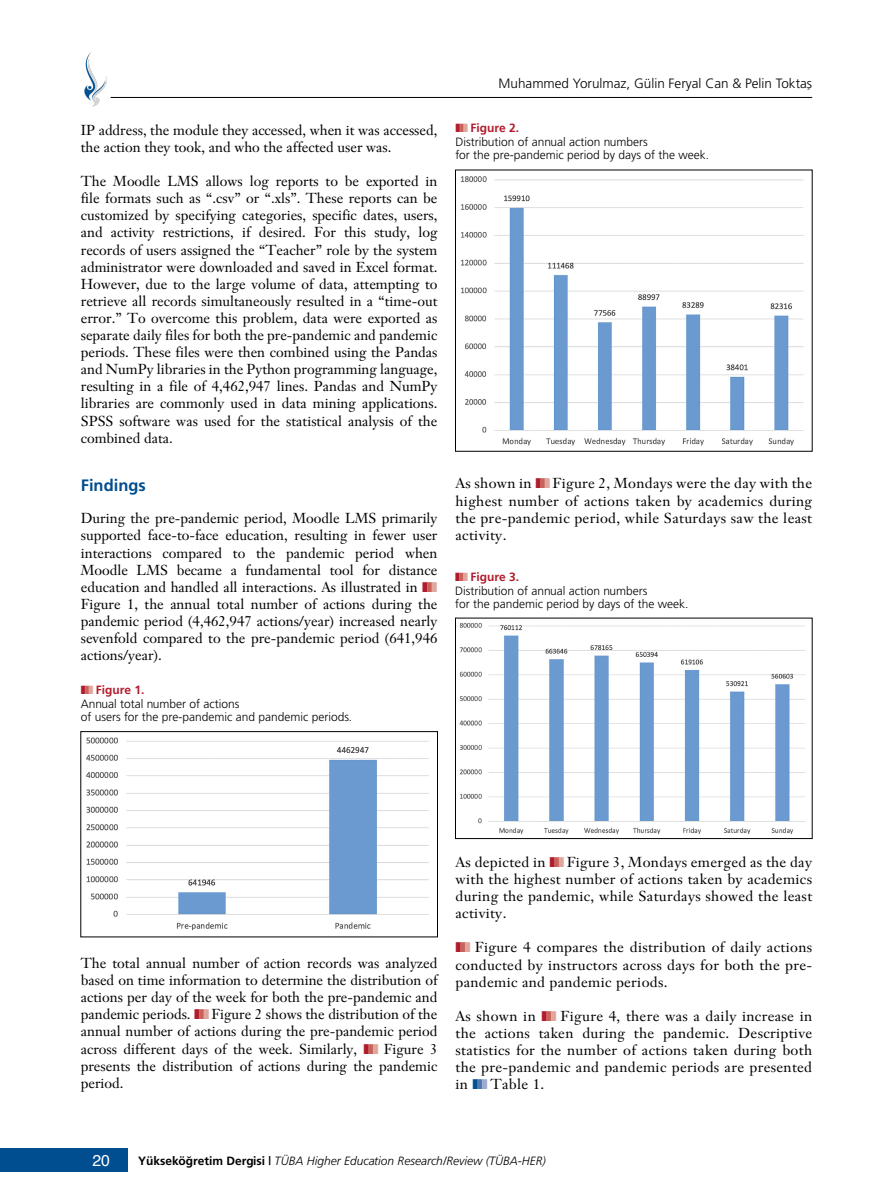
<style>
.page{position:relative;width:893px;height:1191px;background:#fff}
.page>*{position:absolute;margin:0;border:0;box-sizing:border-box;transform-origin:0 0}
.t1{font:16.5px "Frutiger Bold Tr";color:#004e8f}
.t2{font:15.75px "Helvetica";color:#fff}
.t3{font:14.25px/17.1px "Janson YKY";color:#000;text-align:justify}
.t4{font:14.25px "Janson YKY";letter-spacing:.02em;color:#000}
.t5{font:13.5px "Frutiger Light Nr Tr";color:#000}
.t6{font:12px/13.5px "Frutiger Light Nr Tr";color:#010202}
.t7{font:12px "Frutiger Light Italic Tr";color:#000}
.t8{font:12px "Frutiger Bold Tr";color:#b11c2c}
.s1{color:#004e8f}
.s2{font-family:"Frutiger Bold Tr"}
</style>
<div class="page">
<div style="left:0;top:1148px;width:128px;height:23px;background:#004e8f"></div>
<hr style="left:111px;top:97px;width:701px;height:1px;background:#000">
<img style="left:84px;top:52px;width:27px;height:54px">
<img style="left:86px;top:737px;width:343px;height:194px">
<div style="left:81px;top:731px;width:357px;height:206px;border:1px solid #000"></div>
<img style="left:461px;top:176px;width:343px;height:270px">
<img style="left:459px;top:623px;width:346px;height:212px">
<p class="t3" style="left:81px;top:121px;width:358px">IP address, the module they accessed, when it was accessed, the action they took, and who the affected user was.</p>
<p class="t3" style="left:81px;top:172px;width:358px">The Moodle LMS allows log reports to be exported in file formats such as “.csv” or “.xls”. These reports can be customized by specifying categories, specific dates, users, and activity restrictions, if desired. For this study, log records of users assigned the “Teacher” role by the system administrator were downloaded and saved in Excel format.<br>However, due to the large volume of data, attempting to retrieve all records simultaneously resulted in a “time-out error.” To overcome this problem, data were exported as separate daily files for both the pre-pandemic and pandemic periods. These files were then combined using the Pandas and NumPy libraries in the Python programming language, resulting in a file of 4,462,947 lines. Pandas and NumPy libraries are commonly used in data mining applications.<br>SPSS software was used for the statistical analysis of the combined data.</p>
<p class="t1" style="left:81px;top:476px;width:67px">Findings</p>
<p class="t3" style="left:81px;top:509px;width:358px;text-align:left">During the pre-pandemic period, Moodle LMS primarily supported face-to-face education, resulting in fewer user interactions compared to the pandemic period when Moodle LMS became a fundamental tool for distance education and handled all interactions. As illustrated in Figure 1, the annual total number of actions during the pandemic period (4,462,947 actions/year) increased nearly sevenfold compared to the pre-pandemic period (641,946 actions/year).</p>
<p class="t8" style="left:96px;top:683px;width:50px">Figure 1.</p>
<p class="t6" style="left:81px;top:697px;width:273px">Annual total number of actions<br>of users for the pre-pandemic and pandemic periods.</p>
<p class="t5" style="left:499px;top:76px;width:315px">Muhammed Yorulmaz, Gülin Feryal Can &amp; Pelin Toktaş</p>
<p class="t8" style="left:470px;top:121px;width:50px">Figure 2.</p>
<p class="t6" style="left:455px;top:135px;width:255px">Distribution of annual action numbers<br>for the pre-pandemic period by days of the week.</p>
<p class="t4" style="left:455px;top:474px;width:78px">As shown in</p>
<p class="t3" style="left:455px;top:475px;width:358px;text-indent:97px">Figure 2, Mondays were the day with the highest number of actions taken by academics during the pre-pandemic period, while Saturdays saw the least activity.</p>
<p class="t8" style="left:470px;top:570px;width:50px">Figure 3.</p>
<p class="t6" style="left:455px;top:584px;width:235px">Distribution of annual action numbers<br>for the pandemic period by days of the week.</p>
<p class="t3" style="left:81px;top:954px;width:358px">The total annual number of action records was analyzed based on time information to determine the distribution of actions per day of the week for both the pre-pandemic and pandemic periods.</p>
<p class="t3" style="left:81px;top:1005px;width:358px;text-indent:131px">Figure 2 shows the distribution of the annual number of actions during the pre-pandemic period across different days of the week. Similarly,</p>
<p class="t3" style="left:81px;top:1040px;width:358px;text-indent:303px">Figure 3 presents the distribution of actions during the pandemic period.</p>
<p class="t4" style="left:455px;top:853px;width:92px">As depicted in</p>
<p class="t3" style="left:455px;top:853px;width:358px;text-indent:111px">Figure 3, Mondays emerged as the day with the highest number of actions taken by academics during the pandemic, while Saturdays showed the least activity.</p>
<p class="t3" style="left:455px;top:939px;width:358px;text-indent:19px">Figure 4 compares the distribution of daily actions conducted by instructors across days for both the pre&shy;pandemic and pandemic periods.</p>
<p class="t4" style="left:455px;top:1007px;width:82px">As shown in</p>
<p class="t3" style="left:455px;top:1007px;width:358px;text-indent:105px">Figure 4, there was a daily increase in the actions taken during the pandemic. Descriptive statistics for the number of actions taken during both the pre-pandemic and pandemic periods are presented in</p>
<p class="t3" style="left:490px;top:1075px;width:55px">Table 1.</p>
<p class="t2" style="left:93px;top:1148px;width:37px">20<span class="s1">aa</span></p>
<p class="t7" style="left:138px;top:1153px;width:409px"><span class="s2">Yüksekö¤retim Dergisi |</span> TÜBA Higher Education Research/Review (TÜBA-HER)</p>
</div>
